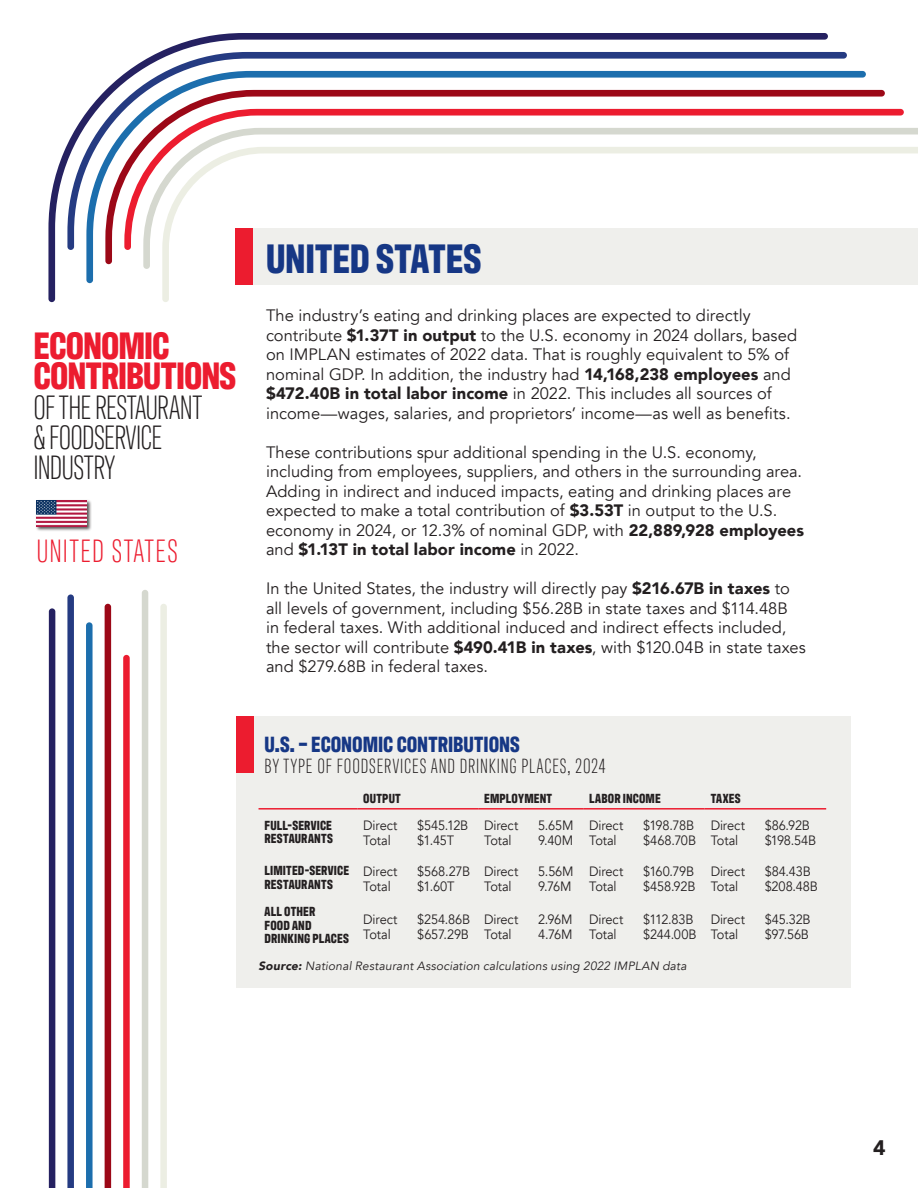
<style>
.page{position:relative;width:918px;height:1188px;background:#fff}
.page>*{position:absolute;margin:0;border:0;box-sizing:border-box;transform-origin:0 0}
.t1{font:700 42px "Antarctican Headline";color:#163785}
.t2{font:700 39px/30px "Antarctican Headline";letter-spacing:-.02em;color:#ec1c2f}
.t3{font:300 34.5px/30px "Antarctican Headline";letter-spacing:-.02em;color:#231f20}
.t4{font:300 33px "Antarctican Headline";letter-spacing:.045em;color:#ec1c2f}
.t5{font:700 22.5px "Antarctican Headline";color:#163785}
.t6{font:300 21px "Antarctican Headline";letter-spacing:.045em;color:#231f20}
.t7{font:900 21px "Avenir";color:#231f20}
.t8{font:16.5px/19.5px "Avenir";color:#231f20}
.t9{font:13.5px "Avenir";letter-spacing:-.015em;color:#231f20;scale:.95 1}
.t10{font:700 13.5px/13.5px "Antarctican Headline";letter-spacing:.015em;color:#231f20}
.t11{font:italic 12px "Avenir";letter-spacing:.015em;color:#231f20}
.s1{font-weight:900}
</style>
<div class="page">
<svg style="left:48px;top:33px;width:780px;height:269px"></svg>
<svg style="left:162px;top:147px;width:756px;height:155px"></svg>
<svg style="left:67px;top:52px;width:780px;height:198px"></svg>
<div style="left:49px;top:608px;width:6px;height:580px;background:#252161"></div>
<svg style="left:67px;top:594px;width:7px;height:594px;background:#34498a"></svg>
<svg style="left:86px;top:622px;width:7px;height:566px;background:#2c78b2"></svg>
<div style="left:105px;top:604px;width:6px;height:584px;background:#9c0817"></div>
<svg style="left:123px;top:655px;width:7px;height:533px;background:#ed2c3d"></svg>
<div style="left:142px;top:590px;width:6px;height:598px;background:#d5d8cf"></div>
<svg style="left:160px;top:604px;width:7px;height:584px;background:#edefe4"></svg>
<div style="left:35px;top:499px;width:57px;height:32px;background:#231f20;opacity:.75"></div>
<img style="left:37px;top:500px;width:50px;height:27px">
<div style="left:253px;top:228px;width:665px;height:57px;background:#efefec"></div>
<div style="left:236px;top:716px;width:615px;height:272px;background:#efefec"></div>
<div style="left:236px;top:228px;width:17px;height:57px;background:#ec1c2f"></div>
<div style="left:236px;top:716px;width:18px;height:57px;background:#ec1c2f"></div>
<hr style="left:259px;top:808px;width:98px;height:2px;background:#ec1c2f">
<hr style="left:357px;top:808px;width:121px;height:2px;background:#ec1c2f">
<hr style="left:478px;top:808px;width:105px;height:2px;background:#ec1c2f">
<hr style="left:583px;top:808px;width:122px;height:2px;background:#ec1c2f">
<hr style="left:705px;top:808px;width:121px;height:2px;background:#ec1c2f">
<p class="t2" style="left:34px;top:328px;width:204px">ECONOMIC<br>CONTRIBUTIONS</p>
<p class="t3" style="left:34px;top:390px;width:170px">OF THE RESTAURANT &amp; FOODSERVICE<br>INDUSTRY</p>
<p class="t4" style="left:36px;top:529px;width:143px">UNITED STATES</p>
<p class="t1" style="left:266px;top:228px;width:217px">UNITED STATES</p>
<p class="t8" style="left:266px;top:306px;width:533px">The industry’s eating and drinking places are expected to directly contribute <span class="s1">$1.37T in output</span> to the U.S. economy in 2024 dollars, based on IMPLAN estimates of 2022 data. That is roughly equivalent to 5% of nominal GDP. In addition, the industry had <span class="s1">14,168,238 employees</span> and <span class="s1">$472.40B in total labor income</span> in 2022. This includes all sources of income—wages, salaries, and proprietors’ income—as well as benefits.</p>
<p class="t8" style="left:266px;top:442px;width:540px">These contributions spur additional spending in the U.S. economy, including from employees, suppliers, and others in the surrounding area.<br>Adding in indirect and induced impacts, eating and drinking places are expected to make a total contribution of <span class="s1">$3.53T</span> in output to the U.S. economy in 2024, or 12.3% of nominal GDP, with <span class="s1">22,889,928 employees </span>and <span class="s1">$1.13T in total labor income</span> in 2022.</p>
<p class="t8" style="left:266px;top:579px;width:541px">In the United States, the industry will directly pay <span class="s1">$216.67B in taxes</span> to all levels of government, including $56.28B in state taxes and $114.48B<br>in federal taxes. With additional induced and indirect effects included, the sector will contribute <span class="s1">$490.41B in taxes</span>, with $120.04B in state taxes and $279.68B in federal taxes.</p>
<p class="t5" style="left:265px;top:728px;width:257px">U.S. – ECONOMIC CONTRIBUTIONS</p>
<p class="t6" style="left:265px;top:752px;width:343px">BY TYPE OF FOODSERVICES AND DRINKING PLACES, 2024</p>
<p class="t10" style="left:363px;top:790px;width:39px">OUTPUT</p>
<p class="t10" style="left:484px;top:790px;width:70px">EMPLOYMENT</p>
<p class="t10" style="left:589px;top:790px;width:73px">LABOR INCOME</p>
<p class="t10" style="left:711px;top:790px;width:32px">TAXES</p>
<p class="t10" style="left:265px;top:817px;width:70px">FULL-SERVICE<br>RESTAURANTS</p>
<p class="t9" style="left:363px;top:818px;width:38px">Direct</p>
<p class="t9" style="left:417px;top:818px;width:55px">$545.12B</p>
<p class="t9" style="left:589px;top:818px;width:38px">Direct</p>
<p class="t9" style="left:643px;top:818px;width:55px">$198.78B</p>
<p class="t9" style="left:589px;top:833px;width:30px">Total</p>
<p class="t9" style="left:643px;top:833px;width:57px">$468.70B</p>
<p class="t9" style="left:711px;top:818px;width:38px">Direct</p>
<p class="t9" style="left:765px;top:818px;width:49px">$86.92B</p>
<p class="t9" style="left:711px;top:833px;width:30px">Total</p>
<p class="t9" style="left:765px;top:833px;width:56px">$198.54B</p>
<p class="t9" style="left:484px;top:818px;width:38px">Direct</p>
<p class="t9" style="left:538px;top:818px;width:39px">5.65M</p>
<p class="t9" style="left:484px;top:833px;width:30px">Total</p>
<p class="t9" style="left:538px;top:833px;width:38px">9.40M</p>
<p class="t9" style="left:363px;top:833px;width:30px">Total</p>
<p class="t9" style="left:417px;top:833px;width:40px">$1.45T</p>
<p class="t10" style="left:265px;top:863px;width:86px">LIMITED-SERVICE<br>RESTAURANTS</p>
<p class="t9" style="left:363px;top:863px;width:38px">Direct</p>
<p class="t9" style="left:417px;top:863px;width:57px">$568.27B</p>
<p class="t9" style="left:363px;top:878px;width:30px">Total</p>
<p class="t9" style="left:417px;top:878px;width:41px">$1.60T</p>
<p class="t10" style="left:265px;top:904px;width:86px">ALL OTHER<br>FOOD AND<br>DRINKING PLACES</p>
<p class="t9" style="left:363px;top:911px;width:38px">Direct</p>
<p class="t9" style="left:417px;top:911px;width:57px">$254.86B</p>
<p class="t9" style="left:363px;top:926px;width:30px">Total</p>
<p class="t9" style="left:417px;top:926px;width:56px">$657.29B</p>
<p class="t9" style="left:484px;top:863px;width:38px">Direct</p>
<p class="t9" style="left:538px;top:863px;width:39px">5.56M</p>
<p class="t9" style="left:484px;top:878px;width:30px">Total</p>
<p class="t9" style="left:538px;top:878px;width:37px">9.76M</p>
<p class="t9" style="left:484px;top:911px;width:38px">Direct</p>
<p class="t9" style="left:538px;top:911px;width:38px">2.96M</p>
<p class="t9" style="left:484px;top:926px;width:30px">Total</p>
<p class="t9" style="left:538px;top:926px;width:38px">4.76M</p>
<p class="t9" style="left:589px;top:863px;width:38px">Direct</p>
<p class="t9" style="left:643px;top:863px;width:55px">$160.79B</p>
<p class="t9" style="left:589px;top:878px;width:30px">Total</p>
<p class="t9" style="left:643px;top:878px;width:56px">$458.92B</p>
<p class="t9" style="left:589px;top:911px;width:38px">Direct</p>
<p class="t9" style="left:643px;top:911px;width:55px">$112.83B</p>
<p class="t9" style="left:589px;top:926px;width:30px">Total</p>
<p class="t9" style="left:643px;top:926px;width:58px">$244.00B</p>
<p class="t11" style="left:259px;top:959px;width:430px"><span class="s1">Source:</span> National Restaurant Association calculations using 2022 IMPLAN data</p>
<p class="t9" style="left:711px;top:863px;width:38px">Direct</p>
<p class="t9" style="left:765px;top:863px;width:50px">$84.43B</p>
<p class="t9" style="left:711px;top:878px;width:30px">Total</p>
<p class="t9" style="left:765px;top:878px;width:58px">$208.48B</p>
<p class="t9" style="left:711px;top:911px;width:38px">Direct</p>
<p class="t9" style="left:765px;top:911px;width:50px">$45.32B</p>
<p class="t9" style="left:711px;top:926px;width:30px">Total</p>
<p class="t9" style="left:765px;top:926px;width:48px">$97.56B</p>
<p class="t7" style="left:873px;top:1130px;width:14px">4</p>
</div>
